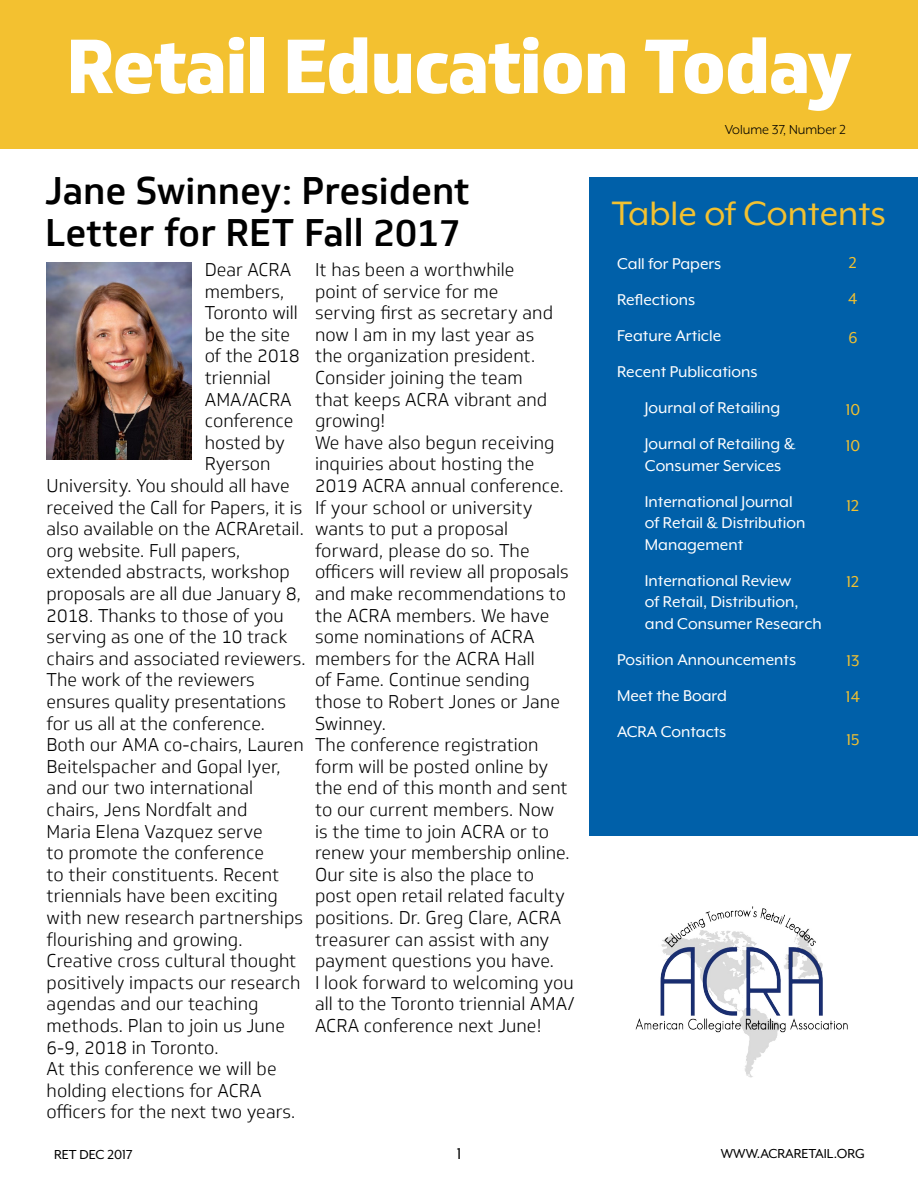
<style>
.page{position:relative;width:918px;height:1188px;background:#fff}
.page>*{position:absolute;margin:0;border:0;box-sizing:border-box;transform-origin:0 0}
.t1{font:800 75px "Soleto";letter-spacing:-.03em;color:#fff}
.t2{font:39px "Mr Eaves XL Mod OT";color:#f3c130}
.t3{font:500 37.5px/42px "Soleto";color:#000}
.t4{font:300 18px/21.6px "Soleto";letter-spacing:.005em;color:#000}
.t5{font:18px/36px "Mr Eaves XL Mod OT";color:#fff}
.t6{font:18px/36px "Mr Eaves XL Mod OT";color:#f3c130}
.t7{font:300 18px "Soleto";letter-spacing:-.015em;color:#000}
.t8{font:18px "Mr Eaves XL Mod OT";color:#000}
.t9{font:15px "Mr Eaves XL Mod OT";color:#000}
.t10{font:15px "Mr Eaves XL Mod OT";color:#000}
</style>
<div class="page">
<img style="left:47px;top:262px;width:144px;height:198px">
<div style="left:590px;top:177px;width:328px;height:659px;background:#0060a9"></div>
<div style="left:0;top:0;width:918px;height:149px;background:#f3c130"></div>
<img style="left:635px;top:906px;width:213px;height:172px">
<h1 class="t1" style="left:66px;top:18px;width:787px">Retail Education Today</h1>
<h3 class="t3" style="left:45px;top:170px;width:426px">Jane Swinney: President<br>Letter for RET Fall 2017</h3>
<p class="t4" style="left:205px;top:259px;width:88px">Dear ACRA</p>
<p class="t4" style="left:205px;top:281px;width:81px">members,</p>
<p class="t4" style="left:205px;top:302px;width:94px">Toronto will</p>
<p class="t4" style="left:205px;top:324px;width:87px">be the site</p>
<p class="t4" style="left:205px;top:345px;width:96px">of the 2018</p>
<p class="t4" style="left:205px;top:367px;width:67px">triennial</p>
<p class="t4" style="left:205px;top:389px;width:88px">AMA/ACRA</p>
<p class="t7" style="left:205px;top:410px;width:90px">conference</p>
<p class="t4" style="left:205px;top:432px;width:82px">hosted by</p>
<p class="t4" style="left:205px;top:453px;width:67px">Ryerson</p>
<p class="t4" style="left:47px;top:475px;width:245px">University. You should all have</p>
<p class="t4" style="left:47px;top:497px;width:257px">received the Call for Papers, it is</p>
<p class="t4" style="left:47px;top:518px;width:259px">also available on the ACRAretail.</p>
<p class="t4" style="left:47px;top:540px;width:196px">org website. Full papers,</p>
<p class="t4" style="left:47px;top:561px;width:245px">extended abstracts, workshop</p>
<p class="t4" style="left:47px;top:583px;width:256px">proposals are all due January 8,</p>
<p class="t4" style="left:47px;top:605px;width:239px">2018. Thanks to those of you</p>
<p class="t4" style="left:47px;top:626px;width:242px">serving as one of the 10 track</p>
<p class="t4" style="left:47px;top:648px;width:261px">chairs and associated reviewers.</p>
<p class="t4" style="left:47px;top:669px;width:210px">The work of the reviewers</p>
<p class="t4" style="left:47px;top:691px;width:241px">ensures quality presentations</p>
<p class="t4" style="left:47px;top:713px;width:220px">for us all at the conference.</p>
<p class="t4" style="left:47px;top:734px;width:259px">Both our AMA co-chairs, Lauren</p>
<p class="t4" style="left:47px;top:756px;width:236px">Beitelspacher and Gopal Iyer,</p>
<p class="t4" style="left:47px;top:777px;width:208px">and our two international</p>
<p class="t4" style="left:47px;top:799px;width:202px">chairs, Jens Nordfalt and</p>
<p class="t4" style="left:47px;top:821px;width:218px">Maria Elena Vazquez serve</p>
<p class="t4" style="left:47px;top:842px;width:219px">to promote the conference</p>
<p class="t4" style="left:47px;top:864px;width:234px">to their constituents. Recent</p>
<p class="t4" style="left:47px;top:885px;width:233px">triennials have been exciting</p>
<p class="t4" style="left:47px;top:907px;width:258px">with new research partnerships</p>
<p class="t4" style="left:47px;top:929px;width:198px">flourishing and growing.</p>
<p class="t4" style="left:47px;top:950px;width:251px">Creative cross cultural thought</p>
<p class="t4" style="left:47px;top:972px;width:255px">positively impacts our research</p>
<p class="t4" style="left:47px;top:993px;width:213px">agendas and our teaching</p>
<p class="t4" style="left:47px;top:1015px;width:240px">methods. Plan to join us June</p>
<p class="t4" style="left:47px;top:1037px;width:174px">6-9, 2018 in Toronto.</p>
<p class="t4" style="left:47px;top:1058px;width:232px">At this conference we will be</p>
<p class="t4" style="left:47px;top:1080px;width:217px">holding elections for ACRA</p>
<p class="t4" style="left:47px;top:1101px;width:250px">officers for the next two years.</p>
<p class="t4" style="left:315px;top:259px;width:261px">It has been a worthwhile<br>point of service for me<br>serving first as secretary and now I am in my last year as<br>the organization president.<br>Consider joining the team<br>that keeps ACRA vibrant and growing!<br>We have also begun receiving inquiries about hosting the<br>2019 ACRA annual conference.<br>If your school or university wants to put a proposal forward, please do so. The officers will review all proposals and make recommendations to the ACRA members. We have some nominations of ACRA members for the ACRA Hall<br>of Fame. Continue sending those to Robert Jones or Jane<br>Swinney.<br>The conference registration form will be posted online by the end of this month and sent to our current members. Now<br>is the time to join ACRA or to renew your membership online.<br>Our site is also the place to post open retail related faculty positions. Dr. Greg Clare, ACRA treasurer can assist with any payment questions you have.<br>I look forward to welcoming you all to the Toronto triennial AMA/<br>ACRA conference next June!</p>
<p class="t10" style="left:725px;top:122px;width:123px">Volume 37, Number 2</p>
<h2 class="t2" style="left:612px;top:194px;width:275px">Table of Contents</h2>
<p class="t5" style="left:617px;top:246px;width:106px">Call for Papers</p>
<p class="t5" style="left:617px;top:282px;width:79px">Reflections</p>
<p class="t5" style="left:617px;top:318px;width:106px">Feature Article</p>
<p class="t5" style="left:617px;top:354px;width:142px">Recent Publications</p>
<p class="t5" style="left:645px;top:390px;width:137px">Journal of Retailing</p>
<p class="t5" style="left:645px;top:426px;width:152px">Journal of Retailing &amp;</p>
<p class="t5" style="left:645px;top:447px;width:149px">Consumer Services<br>International Journal</p>
<p class="t5" style="left:645px;top:512px;width:162px;line-height:21.6px">of Retail &amp; Distribution<br>Management</p>
<p class="t5" style="left:645px;top:570px;width:178px;line-height:21.6px">International Review<br>of Retail, Distribution, and Consumer Research</p>
<p class="t5" style="left:617px;top:642px;width:181px">Position Announcements<br>Meet the Board<br>ACRA Contacts</p>
<p class="t6" style="left:848px;top:244px;width:11px">2<br>4</p>
<p class="t6" style="left:848px;top:319px;width:11px">6</p>
<p class="t6" style="left:846px;top:391px;width:16px">10<br>10</p>
<p class="t6" style="left:847px;top:487px;width:14px">12</p>
<p class="t6" style="left:847px;top:564px;width:14px">12</p>
<p class="t6" style="left:846px;top:643px;width:15px">13<br>14</p>
<p class="t6" style="left:846px;top:722px;width:14px">15</p>
<p class="t9" style="left:54px;top:1147px;width:80px">RET DEC 2017</p>
<p class="t8" style="left:457px;top:1144px;width:6px">1</p>
<p class="t9" style="left:721px;top:1146px;width:145px">WWW.ACRARETAIL.ORG</p>
</div>
